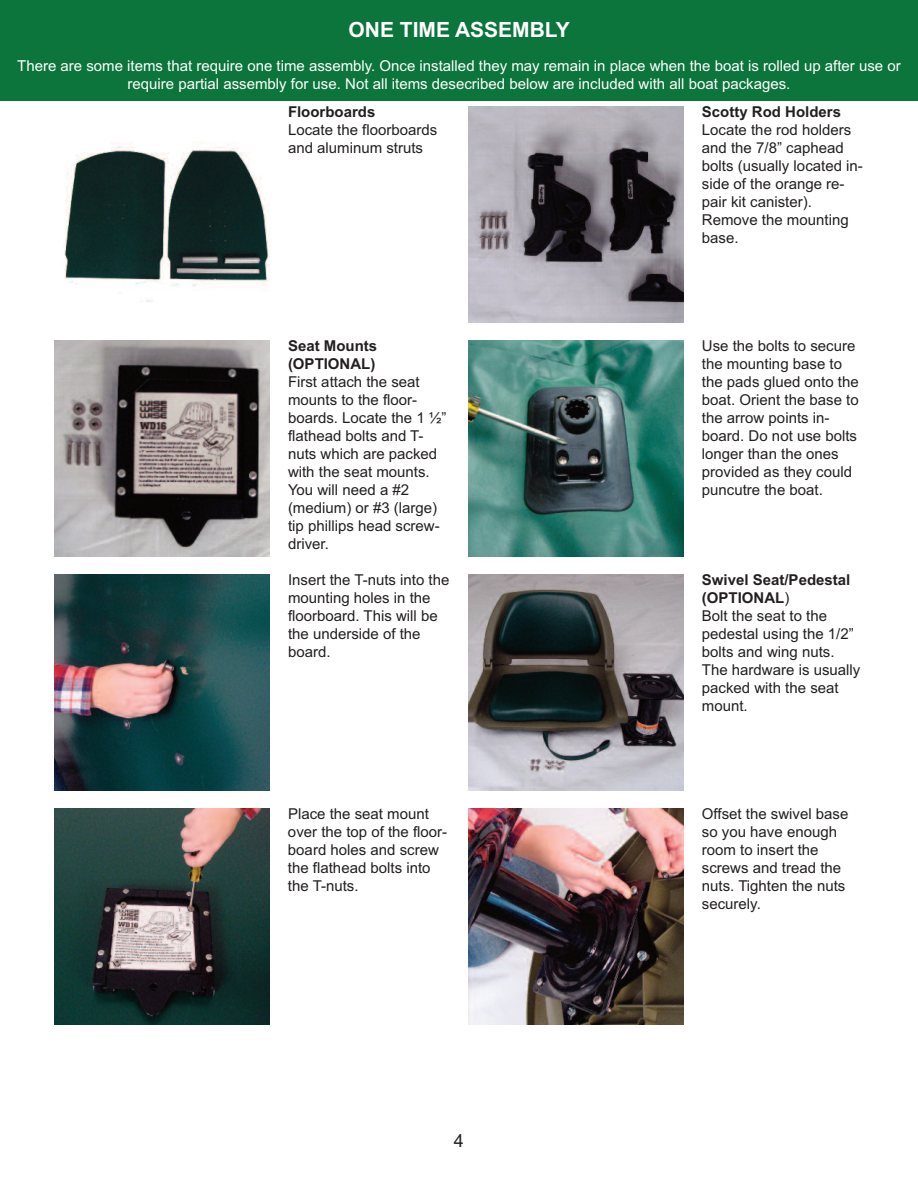
<style>
.page{position:relative;width:918px;height:1188px;background:#fff}
.page>*{position:absolute;margin:0;border:0;box-sizing:border-box;transform-origin:0 0}
.t1{font:700 21px "Arial";color:#fff}
.t2{font:18px "Arial";color:#231f20}
.t3{font:15px/18px "Arial";color:#231f20}
.t4{font:15px/18px "Arial";color:#fff;text-align:center}
.t5{font:700 15px/18px "Arial";color:#231f20}
.s1{font-weight:700}
</style>
<div class="page">
<img style="left:64px;top:144px;width:206px;height:158px">
<img style="left:54px;top:340px;width:216px;height:216px">
<img style="left:54px;top:574px;width:216px;height:216px">
<img style="left:54px;top:808px;width:216px;height:216px">
<img style="left:468px;top:106px;width:216px;height:216px">
<img style="left:468px;top:340px;width:216px;height:216px">
<img style="left:468px;top:574px;width:216px;height:216px">
<img style="left:468px;top:808px;width:216px;height:216px">
<div style="left:0;top:0;width:918px;height:46px;background:#0b753b"></div>
<div style="left:0;top:42px;width:918px;height:58px;background:#0b753b"></div>
<h1 class="t1" style="left:349px;top:17px;width:223px">ONE TIME ASSEMBLY</h1>
<p class="t4" style="left:17px;top:57px;width:885px">There are some items that require one time assembly. Once installed they may remain in place when the boat is rolled up after use or require partial assembly for use. Not all items desecribed below are included with all boat packages.</p>
<p class="t5" style="left:288px;top:103px;width:89px">Floorboards</p>
<p class="t3" style="left:288px;top:121px;width:151px">Locate the floorboards and aluminum struts</p>
<p class="t5" style="left:702px;top:103px;width:141px">Scotty Rod Holders</p>
<p class="t3" style="left:702px;top:121px;width:162px">Locate the rod holders and the 7/8” caphead bolts (usually located in&shy;side of the orange re&shy;pair kit canister).<br>Remove the mounting base.</p>
<p class="t5" style="left:288px;top:337px;width:91px">Seat Mounts (OPTIONAL)</p>
<p class="t3" style="left:288px;top:373px;width:160px">First attach the seat mounts to the floor&shy;boards. Locate the 1 ½” flathead bolts and T&shy;nuts which are packed with the seat mounts.<br>You will need a #2 (medium) or #3 (large) tip phillips head screw&shy;driver.</p>
<p class="t3" style="left:288px;top:571px;width:163px">Insert the T-nuts into the mounting holes in the floorboard. This will be the underside of the board.</p>
<p class="t3" style="left:702px;top:337px;width:158px">Use the bolts to secure the mounting base to the pads glued onto the boat. Orient the base to the arrow points in&shy;board. Do not use bolts longer than the ones provided as they could puncutre the boat.</p>
<p class="t3" style="left:702px;top:571px;width:160px"><span class="s1">Swivel Seat/Pedestal (OPTIONAL</span>)<br>Bolt the seat to the pedestal using the 1/2” bolts and wing nuts.<br>The hardware is usually packed with the seat mount.</p>
<p class="t3" style="left:288px;top:805px;width:161px">Place the seat mount over the top of the floor&shy;board holes and screw the flathead bolts into the T-nuts.</p>
<p class="t3" style="left:702px;top:805px;width:148px">Offset the swivel base so you have enough room to insert the screws and tread the nuts. Tighten the nuts securely.</p>
<p class="t2" style="left:454px;top:1130px;width:12px">4</p>
</div>
